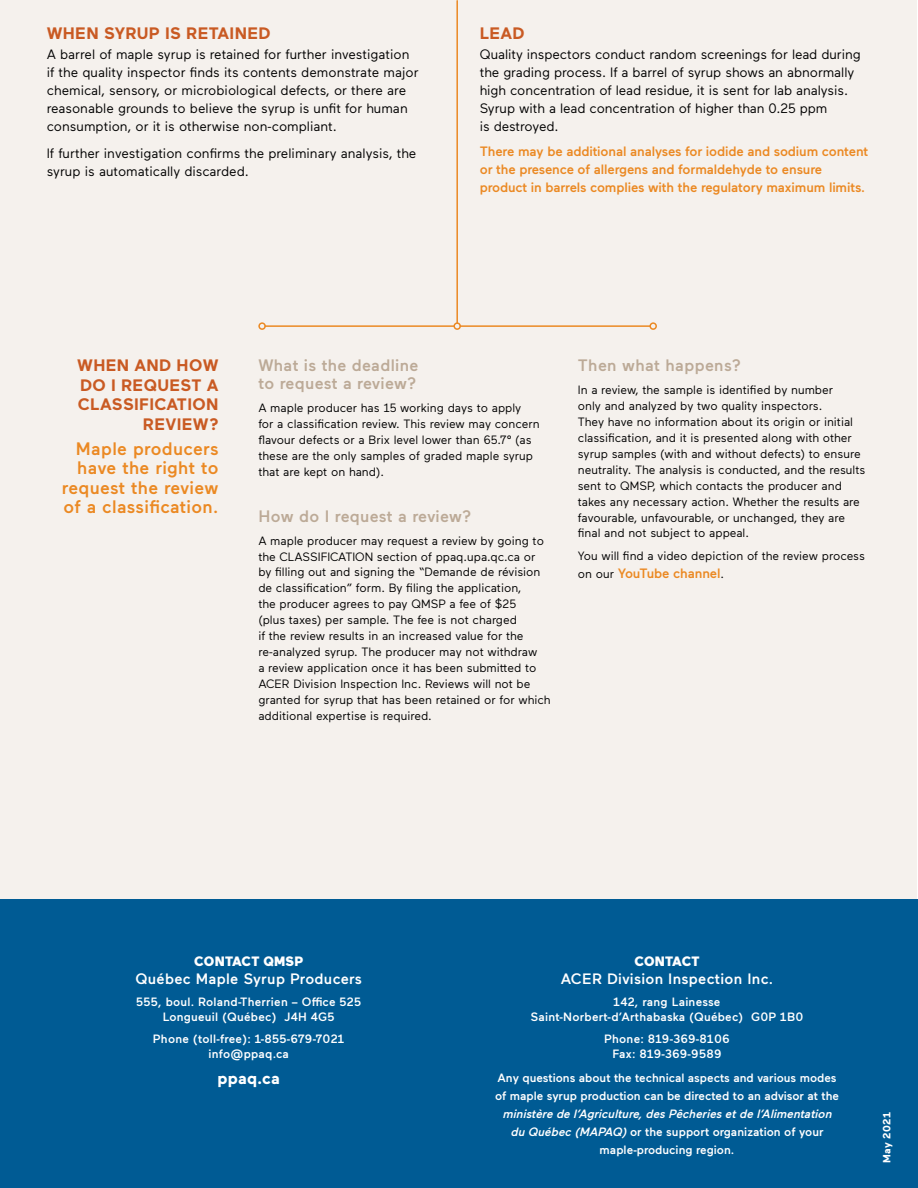
<style>
.page{position:relative;width:918px;height:1188px;background:#fff}
.page>*{position:absolute;margin:0;border:0;box-sizing:border-box;transform-origin:0 0}
.t1{font:500 18px/19.5px "Maax";letter-spacing:.02em;color:#eb8923;text-align:right}
.t2{font:500 16.5px/18px "Maax";letter-spacing:.02em;color:#bcaa97}
.t3{font:700 16.5px/19.5px "Maax";letter-spacing:.02em;color:#c95a23;text-align:right}
.t4{font:700 16.5px "Maax";letter-spacing:.015em;color:#fff}
.t5{font:500 15px "Maax";letter-spacing:.02em;color:#fff}
.t6{font:13.5px/18px "Maax";letter-spacing:-.005em;color:#000}
.t7{font:500 13.5px/18px "Maax";letter-spacing:-.01em;color:#eb8923}
.t8{font:900 13.5px "Maax";letter-spacing:.02em;color:#fff}
.t9{font:12px/15.9px "Maax";color:#000}
.t10{font:500 12px/15px "Maax";letter-spacing:.015em;color:#fff;text-align:center}
.t11{font:italic 500 12px/18px "Maax";color:#fff;text-align:center}
.t12{font:700 10.5px "Maax";letter-spacing:.02em;color:#fff}
.s1{font-weight:400;font-size:12px;color:#000}
.s2{font-style:normal}
</style>
<div class="page">
<div style="left:1px;top:0;width:916px;height:948px;background:#f5f1ed"></div>
<div style="left:0;top:899px;width:918px;height:289px;background:#005b94"></div>
<hr style="left:456px;top:1px;width:2px;height:322px;background:#eb8923">
<div style="left:453px;top:322px;width:8px;height:8px;border:2px solid #eb8923;border-radius:50%"></div>
<hr style="left:265px;top:325px;width:189px;height:2px;background:#eb8923">
<div style="left:258px;top:322px;width:8px;height:8px;border:2px solid #eb8923;border-radius:50%"></div>
<hr style="left:460px;top:325px;width:190px;height:2px;background:#eb8923">
<div style="left:649px;top:322px;width:8px;height:8px;border:2px solid #eb8923;border-radius:50%"></div>
<h2 class="t3" style="left:47px;top:23px;width:225px">WHEN SYRUP IS RETAINED</h2>
<p class="t6" style="left:47px;top:45px;width:373px">A barrel of maple syrup is retained for further investigation if the quality inspector finds its contents demonstrate major chemical, sensory, or microbiological defects, or there are reasonable grounds to believe the syrup is unfit for human consumption, or it is otherwise non-compliant.</p>
<p class="t6" style="left:47px;top:144px;width:371px">If further investigation confirms the preliminary analysis, the syrup is automatically discarded.</p>
<h2 class="t3" style="left:480px;top:23px;width:46px">LEAD</h2>
<p class="t6" style="left:480px;top:45px;width:383px">Quality inspectors conduct random screenings for lead during the grading process. If a barrel of syrup shows an abnormally high concentration of lead residue, it is sent for lab analysis.<br>Syrup with a lead concentration of higher than 0.25 ppm<br>is destroyed.</p>
<p class="t7" style="left:480px;top:142px;width:390px">There may be additional analyses for iodide and sodium content or the presence of allergens and formaldehyde to ensure product in barrels complies with the regulatory maximum limits.</p>
<h2 class="t3" style="left:77px;top:355px;width:143px">WHEN AND HOW<br>DO I REQUEST A<br>CLASSIFICATION<br>REVIEW?</h2>
<h1 class="t1" style="left:62px;top:438px;width:158px">Maple producers have the right to request the review of a classification.</h1>
<h2 class="t2" style="left:258px;top:356px;width:162px">What is the deadline to request a review?</h2>
<p class="t9" style="left:258px;top:399px;width:283px">A maple producer has 15 working days to apply<br>for a classification review. This review may concern flavour defects or a Brix level lower than 65.7° (as these are the only samples of graded maple syrup that are kept on hand).</p>
<h2 class="t2" style="left:258px;top:506px;width:215px">How do I request a review?</h2>
<p class="t9" style="left:258px;top:532px;width:294px">A maple producer may request a review by going to the CLASSIFICATION section of ppaq.upa.qc.ca or by filling out and signing the “Demande de révision de classification” form. By filing the application,<br>the producer agrees to pay QMSP a fee of $25<br>(plus taxes) per sample. The fee is not charged<br>if the review results in an increased value for the re-analyzed syrup. The producer may not withdraw<br>a review application once it has been submitted to ACER Division Inspection Inc. Reviews will not be granted for syrup that has been retained or for which additional expertise is required.</p>
<h2 class="t2" style="left:578px;top:356px;width:165px">Then what happens?</h2>
<p class="t9" style="left:578px;top:381px;width:289px">In a review, the sample is identified by number<br>only and analyzed by two quality inspectors.<br>They have no information about its origin or initial classification, and it is presented along with other syrup samples (with and without defects) to ensure neutrality. The analysis is conducted, and the results sent to QMSP, which contacts the producer and takes any necessary action. Whether the results are favourable, unfavourable, or unchanged, they are final and not subject to appeal.</p>
<p class="t9" style="left:578px;top:547px;width:289px">You will find a video depiction of the review process</p>
<p class="t7" style="left:578px;top:564px;width:148px"><span class="s1">on our</span> YouTube channel<span class="s1">.</span></p>
<p class="t8" style="left:194px;top:953px;width:111px">CONTACT QMSP</p>
<p class="t5" style="left:136px;top:969px;width:228px">Québec Maple Syrup Producers</p>
<p class="t10" style="left:136px;top:994px;width:226px">555, boul. Roland-Therrien – Office 525<br>Longueuil (Québec) J4H 4G5</p>
<p class="t10" style="left:153px;top:1030px;width:193px">Phone (toll-free): 1-855-679-7021 info@ppaq.ca</p>
<h2 class="t4" style="left:218px;top:1067px;width:64px">ppaq.ca</h2>
<p class="t8" style="left:634px;top:953px;width:67px">CONTACT</p>
<p class="t5" style="left:561px;top:969px;width:214px">ACER Division Inspection Inc.</p>
<p class="t10" style="left:530px;top:994px;width:275px">142, rang Lainesse<br>Saint-Norbert-d’Arthabaska (Québec) G0P 1B0</p>
<p class="t10" style="left:604px;top:1030px;width:127px">Phone: 819-369-8106<br>Fax: 819-369-9589</p>
<p class="t10" style="left:495px;top:1069px;width:346px;line-height:18px;text-align:left">Any questions about the technical aspects and various modes of maple syrup production can be directed to an advisor at the</p>
<p class="t11" style="left:502px;top:1105px;width:334px">ministère de l’Agriculture,desPêcheriesetde l’Alimentation du Québec (MAPAQ)<span class="s2">or the support organization of your maple-producing region.</span></p>
<p class="t12" style="left:880px;top:1163px;width:52px;rotate:-90deg">May 2021</p>
</div>
